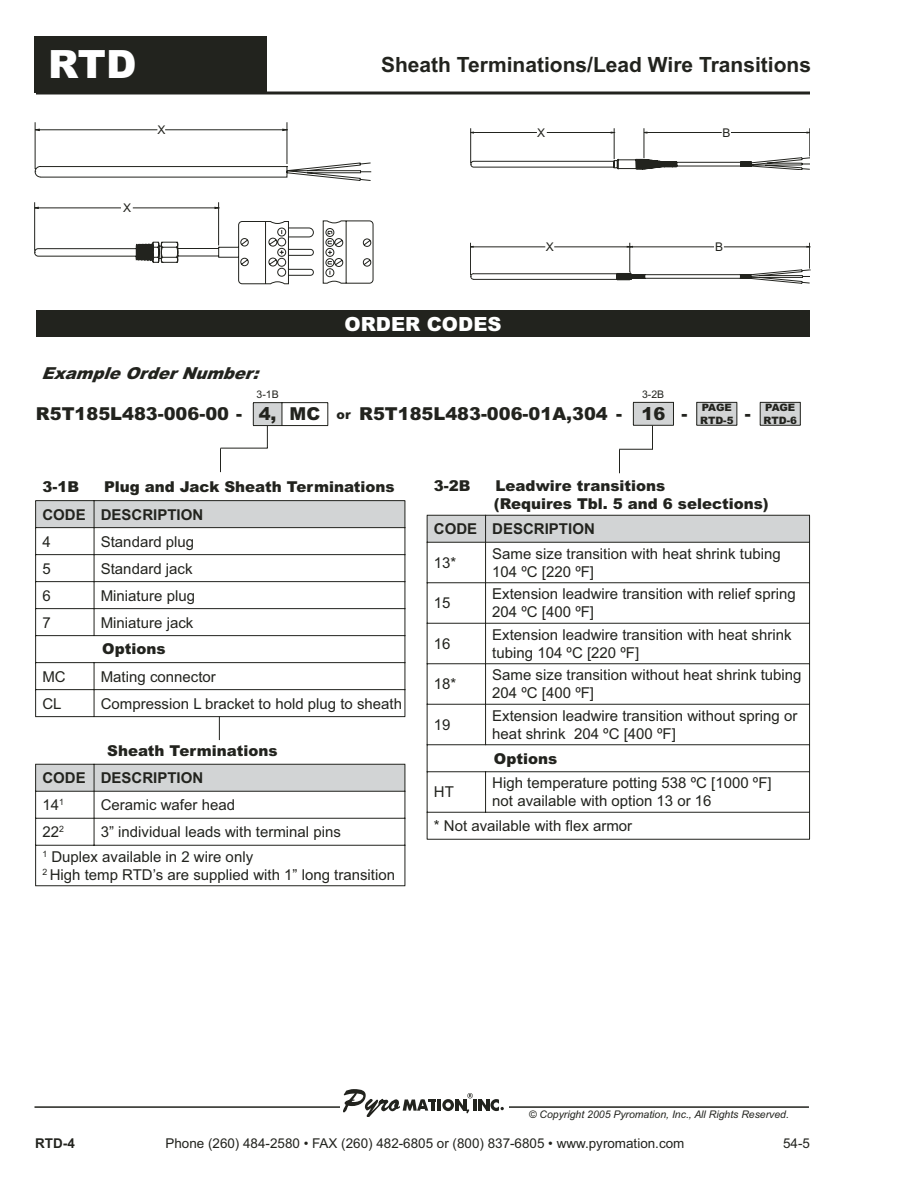
<style>
.page{position:relative;width:918px;height:1188px;background:#fff}
.page>*{position:absolute;margin:0;border:0;box-sizing:border-box;transform-origin:0 0}
.t1{font:900 39px "Arial";color:#fff}
.t2{font:700 21px "Arial";color:#22231e}
.t3{font:900 19.5px "Arial";color:#fff}
.t4{font:900 17.85px "Arial";color:#22231e}
.t5{font:italic 900 16.5px "Arial";color:#22231e}
.t6{font:15px/18px "Arial";color:#22231e}
.t7{font:900 15px/18px "Arial";color:#22231e}
.t8{font:700 15px/27px "Arial";color:#22231e}
.t9{font:13.5px "Arial";color:#22231e}
.t10{font:700 13.5px "Arial";color:#22231e}
.t11{font:12px "Arial";color:#22231e}
.t12{font:italic 10.5px "Arial";color:#22231e}
.t13{font:10.5px "Arial";color:#22231e}
.t14{font:900 10.2px/12.1px "Arial";letter-spacing:-.01em;color:#22231e}
.s1{font-size:12.75px}
.s2{font-weight:400}
</style>
<div class="page">
<div style="left:34px;top:36px;width:233px;height:57px;background:#22231e"></div>
<hr style="left:36px;top:92px;width:774px;height:2px;background:#22231e">
<hr style="left:35px;top:1106px;width:774px;height:2px;background:#22231e">
<div style="left:340px;top:1083px;width:169px;height:34px;background:#fff"></div>
<svg style="left:343px;top:1089px;width:161px;height:28px"></svg>
<div style="left:36px;top:310px;width:774px;height:28px;background:#22231e"></div>
<hr style="left:35px;top:846px;width:1px;height:39px;background:#22231e">
<svg style="left:35px;top:764px;width:371px;height:82px"></svg>
<hr style="left:405px;top:846px;width:1px;height:39px;background:#22231e">
<hr style="left:35px;top:885px;width:370px;height:1px;background:#22231e">
<svg style="left:220px;top:449px;width:1px;height:23px"></svg>
<svg style="left:35px;top:500px;width:371px;height:240px"></svg>
<hr style="left:35px;top:716px;width:59px;height:1px;background:#22231e">
<hr style="left:94px;top:716px;width:311px;height:1px;background:#22231e">
<hr style="left:220px;top:448px;width:47px;height:1px;background:#22231e">
<svg style="left:619px;top:450px;width:1px;height:23px"></svg>
<hr style="left:427px;top:543px;width:1px;height:39px;background:#22231e">
<svg style="left:427px;top:515px;width:383px;height:28px;background:#c6c8c8"></svg>
<hr style="left:485px;top:543px;width:1px;height:39px;background:#22231e">
<hr style="left:809px;top:543px;width:1px;height:39px;background:#22231e">
<hr style="left:427px;top:582px;width:59px;height:1px;background:#22231e">
<hr style="left:427px;top:583px;width:1px;height:40px;background:#22231e">
<hr style="left:486px;top:582px;width:324px;height:1px;background:#22231e">
<hr style="left:485px;top:583px;width:1px;height:40px;background:#22231e">
<hr style="left:809px;top:583px;width:1px;height:40px;background:#22231e">
<hr style="left:427px;top:623px;width:59px;height:1px;background:#22231e">
<hr style="left:427px;top:624px;width:1px;height:39px;background:#22231e">
<hr style="left:486px;top:623px;width:324px;height:1px;background:#22231e">
<hr style="left:485px;top:624px;width:1px;height:39px;background:#22231e">
<hr style="left:809px;top:624px;width:1px;height:39px;background:#22231e">
<hr style="left:427px;top:663px;width:59px;height:1px;background:#22231e">
<hr style="left:427px;top:664px;width:1px;height:40px;background:#22231e">
<hr style="left:486px;top:663px;width:324px;height:1px;background:#22231e">
<hr style="left:485px;top:664px;width:1px;height:40px;background:#22231e">
<hr style="left:809px;top:664px;width:1px;height:40px;background:#22231e">
<hr style="left:427px;top:704px;width:59px;height:1px;background:#22231e">
<hr style="left:427px;top:705px;width:1px;height:39px;background:#22231e">
<hr style="left:486px;top:704px;width:324px;height:1px;background:#22231e">
<hr style="left:485px;top:705px;width:1px;height:40px;background:#22231e">
<hr style="left:809px;top:705px;width:1px;height:39px;background:#22231e">
<hr style="left:427px;top:744px;width:58px;height:1px;background:#22231e">
<hr style="left:486px;top:744px;width:324px;height:1px;background:#22231e">
<hr style="left:427px;top:771px;width:58px;height:1px;background:#22231e">
<svg style="left:427px;top:745px;width:1px;height:26px"></svg>
<hr style="left:427px;top:772px;width:1px;height:40px;background:#22231e">
<hr style="left:486px;top:771px;width:324px;height:1px;background:#22231e">
<svg style="left:809px;top:745px;width:1px;height:26px"></svg>
<hr style="left:485px;top:771px;width:1px;height:42px;background:#22231e">
<hr style="left:809px;top:772px;width:1px;height:40px;background:#22231e">
<hr style="left:427px;top:812px;width:58px;height:1px;background:#22231e">
<svg style="left:427px;top:813px;width:1px;height:26px"></svg>
<hr style="left:486px;top:812px;width:324px;height:1px;background:#22231e">
<svg style="left:809px;top:813px;width:1px;height:26px"></svg>
<hr style="left:427px;top:839px;width:383px;height:1px;background:#22231e">
<hr style="left:619px;top:449px;width:33px;height:1px;background:#22231e">
<svg style="left:652px;top:426px;width:1px;height:23px"></svg>
<svg style="left:34px;top:202px;width:339px;height:82px"></svg>
<svg style="left:35px;top:122px;width:336px;height:59px"></svg>
<svg style="left:470px;top:128px;width:340px;height:42px"></svg>
<svg style="left:470px;top:243px;width:341px;height:41px"></svg>
<hr style="left:282px;top:402px;width:46px;height:1px;background:#22231e">
<svg style="left:327px;top:403px;width:1px;height:22px"></svg>
<svg style="left:253px;top:402px;width:30px;height:46px"></svg>
<hr style="left:282px;top:425px;width:46px;height:1px;background:#22231e">
<div style="left:697px;top:402px;width:40px;height:23px;background:#d2d4d5"></div>
<hr style="left:696px;top:402px;width:41px;height:1px;background:#22231e">
<svg style="left:696px;top:403px;width:1px;height:22px"></svg>
<svg style="left:737px;top:403px;width:1px;height:22px"></svg>
<hr style="left:696px;top:425px;width:41px;height:1px;background:#22231e">
<div style="left:633px;top:402px;width:40px;height:23px;background:#d2d4d5"></div>
<hr style="left:633px;top:402px;width:41px;height:1px;background:#22231e">
<svg style="left:633px;top:403px;width:1px;height:22px"></svg>
<svg style="left:673px;top:403px;width:1px;height:22px"></svg>
<hr style="left:633px;top:425px;width:41px;height:1px;background:#22231e">
<div style="left:760px;top:402px;width:40px;height:23px;background:#d2d4d5"></div>
<hr style="left:760px;top:402px;width:41px;height:1px;background:#22231e">
<svg style="left:760px;top:403px;width:1px;height:22px"></svg>
<svg style="left:800px;top:403px;width:1px;height:22px"></svg>
<hr style="left:760px;top:425px;width:41px;height:1px;background:#22231e">
<h1 class="t1" style="left:48px;top:51px;width:90px">RTD</h1>
<h2 class="t2" style="left:381px;top:57px;width:432px">Sheath Terminations/Lead Wire Transitions</h2>
<p class="t11" style="left:158px;top:125px;width:10px">X</p>
<p class="t11" style="left:537px;top:128px;width:10px">X</p>
<p class="t11" style="left:722px;top:128px;width:10px">B</p>
<p class="t11" style="left:123px;top:204px;width:10px">X</p>
<h3 class="t3" style="left:344px;top:317px;width:159px">ORDER CODES</h3>
<p class="t11" style="left:546px;top:243px;width:10px">X</p>
<p class="t11" style="left:715px;top:243px;width:10px">B</p>
<p class="t5" style="left:42px;top:367px;width:224px">Example OrderNumber:</p>
<p class="t4" style="left:36px;top:407px;width:316px">R5T185L483-006-00 - 4, MC <span class="s1">or</span></p>
<p class="t4" style="left:681px;top:407px;width:7px">-</p>
<p class="t4" style="left:745px;top:407px;width:7px">-</p>
<p class="t13" style="left:642px;top:390px;width:24px">3-2B</p>
<p class="t13" style="left:257px;top:390px;width:24px">3-1B</p>
<p class="t4" style="left:359px;top:407px;width:250px">R5T185L483-006-01A,304</p>
<p class="t14" style="left:764px;top:403px;width:35px">PAGE<br>RTD-6</p>
<p class="t14" style="left:700px;top:403px;width:35px">PAGE<br>RTD-5</p>
<p class="t4" style="left:616px;top:407px;width:51px">- 16</p>
<p class="t7" style="left:42px;top:480px;width:38px">3-1B</p>
<p class="t7" style="left:104px;top:480px;width:292px">Plug and Jack Sheath Terminations</p>
<p class="t8" style="left:42px;top:502px;width:162px">CODE DESCRIPTION</p>
<p class="t6" style="left:42px;top:534px;width:10px">4</p>
<p class="t6" style="left:101px;top:534px;width:95px">Standard plug</p>
<p class="t6" style="left:42px;top:561px;width:10px">5</p>
<p class="t6" style="left:101px;top:561px;width:93px">Standard jack</p>
<p class="t6" style="left:42px;top:588px;width:10px">6</p>
<p class="t6" style="left:101px;top:588px;width:96px">Miniature plug</p>
<p class="t6" style="left:42px;top:615px;width:10px">7</p>
<p class="t6" style="left:101px;top:615px;width:94px">Miniature jack</p>
<p class="t7" style="left:102px;top:642px;width:65px">Options</p>
<p class="t6" style="left:42px;top:669px;width:25px">MC</p>
<p class="t6" style="left:101px;top:669px;width:117px">Mating connector</p>
<p class="t6" style="left:42px;top:696px;width:21px">CL</p>
<p class="t6" style="left:101px;top:696px;width:303px">Compression L bracket to hold plug to sheath</p>
<p class="t7" style="left:107px;top:743px;width:172px">Sheath Terminations</p>
<p class="t8" style="left:42px;top:766px;width:162px">CODE DESCRIPTION<br><span class="s2">14</span><sup>1</sup></p>
<p class="t6" style="left:101px;top:797px;width:136px">Ceramic wafer head</p>
<p class="t6" style="left:42px;top:824px;width:23px">22<sup>2</sup></p>
<p class="t6" style="left:42px;top:821px;width:300px;line-height:24.8px;text-indent:58px">3” individual leads with terminal pins<br><sup>1</sup> Duplex available in 2 wire only</p>
<p class="t6" style="left:42px;top:867px;width:354px"><sup>2</sup> High temp RTD’s are supplied with 1” long transition</p>
<p class="t7" style="left:434px;top:478px;width:38px">3-2B</p>
<p class="t7" style="left:494px;top:478px;width:276px">Leadwire transitions<br>(Requires Tbl. 5 and 6 selections)</p>
<p class="t8" style="left:434px;top:517px;width:162px">CODE DESCRIPTION</p>
<p class="t6" style="left:434px;top:555px;width:24px">13*</p>
<p class="t6" style="left:492px;top:546px;width:290px">Same size transition with heat shrink tubing<br>104 ºC [220 ºF]</p>
<p class="t6" style="left:434px;top:596px;width:18px">15</p>
<p class="t6" style="left:492px;top:587px;width:305px">Extension leadwire transition with relief spring<br>204 ºC [400 ºF]</p>
<p class="t6" style="left:434px;top:636px;width:18px">16</p>
<p class="t6" style="left:492px;top:627px;width:301px">Extension leadwire transition with heat shrink tubing 104 ºC [220 ºF]</p>
<p class="t6" style="left:434px;top:677px;width:24px">18*</p>
<p class="t6" style="left:492px;top:668px;width:311px">Same size transition without heat shrink tubing<br>204 ºC [400 ºF]</p>
<p class="t6" style="left:434px;top:717px;width:18px">19</p>
<p class="t6" style="left:492px;top:708px;width:307px">Extension leadwire transition without spring or heat shrink 204 ºC [400 ºF]</p>
<p class="t7" style="left:494px;top:751px;width:65px">Options</p>
<p class="t6" style="left:434px;top:785px;width:21px">HT</p>
<p class="t6" style="left:492px;top:776px;width:281px">High temperature potting 538 ºC [1000 ºF] not available with option 13 or 16</p>
<p class="t6" style="left:434px;top:818px;width:200px">* Not available with flex armor</p>
<p class="t12" style="left:529px;top:1111px;width:262px">© Copyright 2005 Pyromation, Inc., All Rights Reserved.</p>
<p class="t10" style="left:35px;top:1138px;width:41px">RTD-4</p>
<p class="t9" style="left:783px;top:1138px;width:28px">54-5</p>
<p class="t9" style="left:165px;top:1138px;width:520px">Phone (260) 484-2580 • FAX (260) 482-6805 or (800) 837-6805 • www.pyromation.com</p>
</div>
